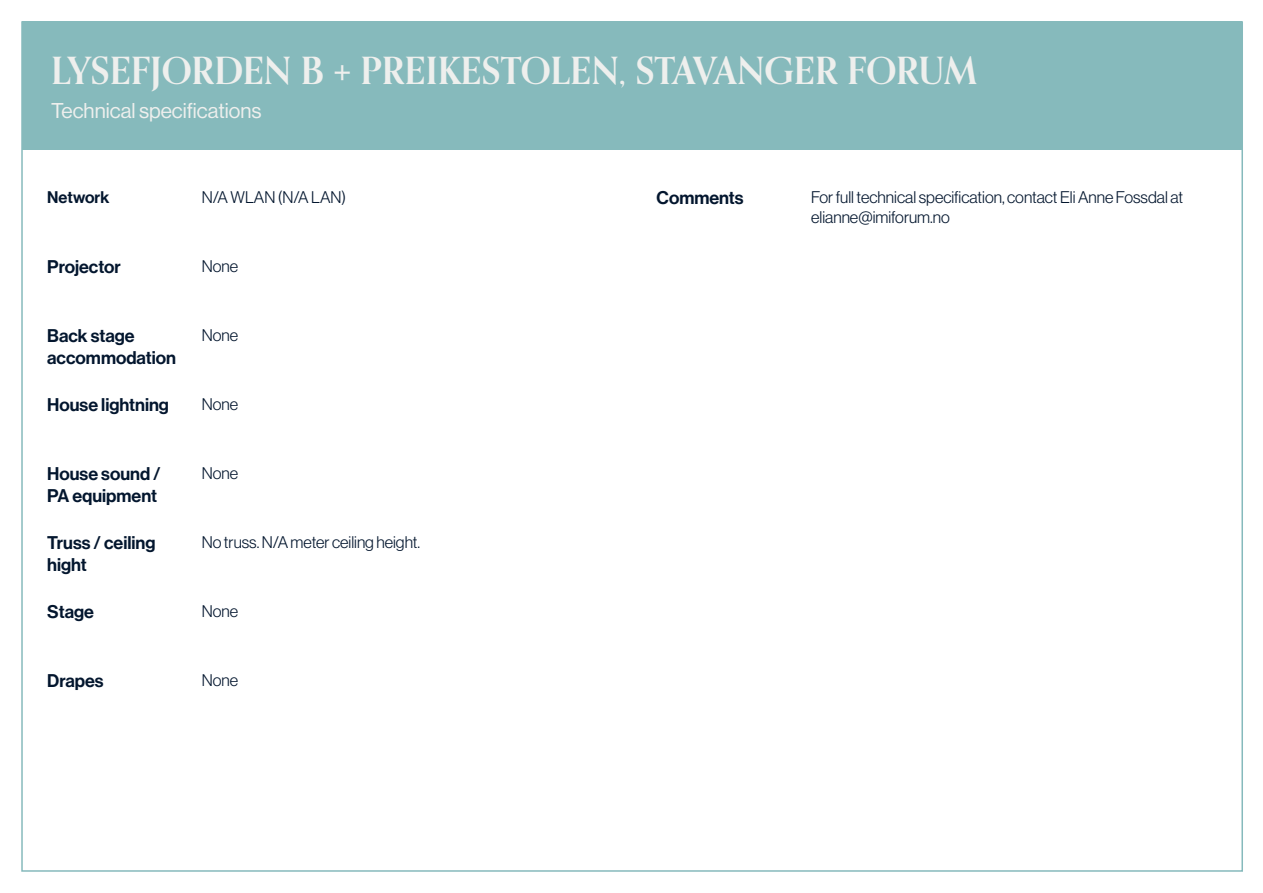
<style>
.page{position:relative;width:1263px;height:893px;background:#fff}
.page>*{position:absolute;margin:0;border:0;box-sizing:border-box;transform-origin:0 0}
.t1{font:700 37.5px "Orpheus Pro";letter-spacing:-.005em;color:#eeefed}
.t2{font:21px "N Haas Grotesk DS Pro 55 Rg";color:#eeefed}
.t3{font:18px/21.6px "N Haas Grotesk DS Pro 65 Md";color:#03162e}
.t4{font:16.5px/19.8px "N Haas Grotesk DS Pro 45 Lt";color:#03162e}
.t5{font:16.5px "N Haas Grotesk DS Pro 65 Md";color:#03162e}
</style>
<div class="page">
<div style="left:23px;top:21px;width:1219px;height:129px;background:#86babc"></div>
<p class="t1" style="left:51px;top:47px;width:927px">LYSEFJORDEN B + PREIKESTOLEN, STAVANGER FORUM</p>
<p class="t2" style="left:51px;top:98px;width:212px">Technical specifications</p>
<p class="t5" style="left:47px;top:188px;width:64px">Network</p>
<p class="t4" style="left:202px;top:187px;width:146px">N/A WLAN (N/A LAN)</p>
<p class="t3" style="left:47px;top:256px;width:75px">Projector</p>
<p class="t4" style="left:202px;top:256px;width:38px">None</p>
<p class="t3" style="left:47px;top:325px;width:89px">Back stage</p>
<p class="t3" style="left:47px;top:347px;width:130px">accommodation</p>
<p class="t4" style="left:202px;top:325px;width:38px">None</p>
<p class="t3" style="left:47px;top:394px;width:123px">House lightning</p>
<p class="t4" style="left:202px;top:394px;width:38px">None</p>
<p class="t3" style="left:47px;top:463px;width:115px">House sound /</p>
<p class="t3" style="left:47px;top:485px;width:111px">PA equipment</p>
<p class="t4" style="left:202px;top:463px;width:38px">None</p>
<p class="t3" style="left:47px;top:532px;width:110px">Truss / ceiling hight</p>
<p class="t4" style="left:202px;top:532px;width:220px">No truss. N/A meter ceiling height.</p>
<p class="t3" style="left:47px;top:601px;width:48px">Stage</p>
<p class="t4" style="left:202px;top:601px;width:38px">None</p>
<p class="t3" style="left:47px;top:670px;width:58px">Drapes</p>
<p class="t4" style="left:202px;top:670px;width:38px">None</p>
<p class="t3" style="left:657px;top:187px;width:89px">Comments</p>
<p class="t4" style="left:811px;top:187px;width:373px">For full technical specification, contact Eli Anne Fossdal at elianne@imiforum.no</p>
</div>
